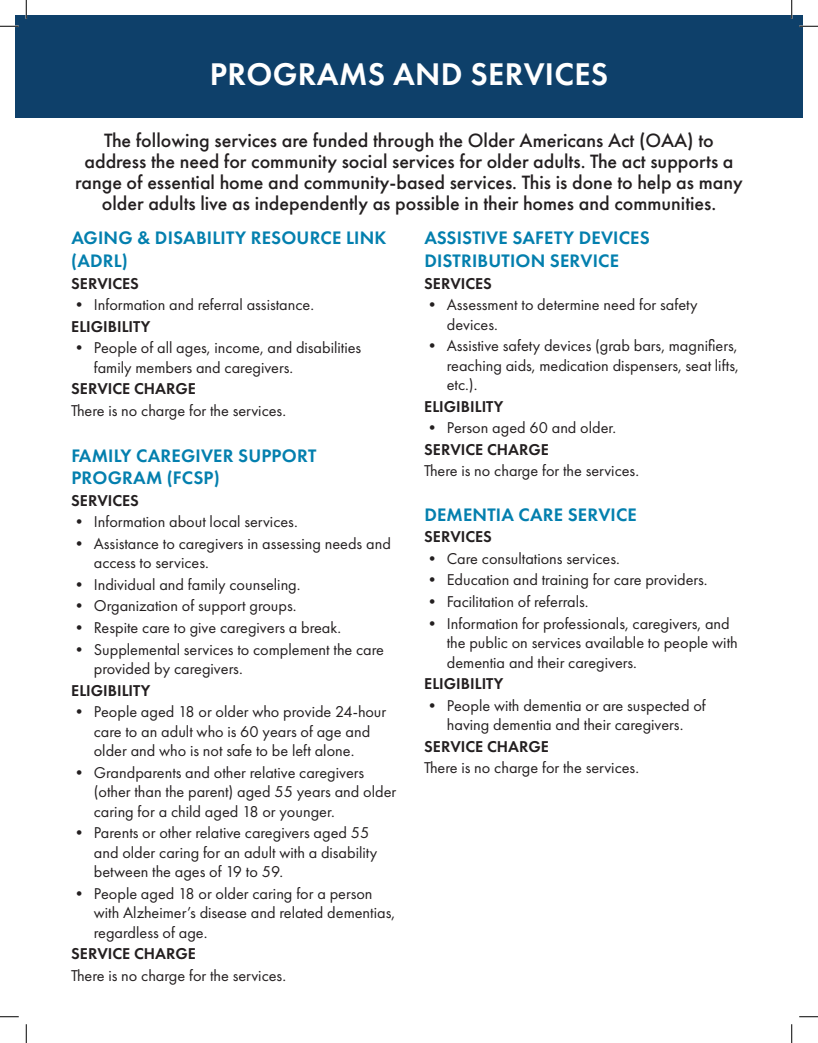
<style>
.page{position:relative;width:818px;height:1043px;background:#fff}
.page>*{position:absolute;margin:0;border:0;box-sizing:border-box;transform-origin:0 0}
.t1{font:600 32.5px "Futura PT";letter-spacing:.01em;color:#fff}
.t2{font:500 20px/21.2px "Futura PT";color:#231f20;text-align:center}
.Paragraph_Style_1{font:600 18.75px/22.5px "Futura PT";letter-spacing:.01em;color:#037fae}
.t3{font:16.25px/19.5px "Futura PT";color:#231f20}
.t4{font:600 16.25px "Futura PT";color:#231f20}
</style>
<div class="page">
<div style="left:15px;top:15px;width:787px;height:102px;background:#0e406a"></div>
<svg style="left:0;top:25px;width:19px;height:2px"></svg>
<svg style="left:799px;top:25px;width:19px;height:2px"></svg>
<svg style="left:0;top:1016px;width:19px;height:1px"></svg>
<svg style="left:799px;top:1016px;width:19px;height:1px"></svg>
<svg style="left:25px;top:0;width:2px;height:19px"></svg>
<svg style="left:25px;top:1024px;width:2px;height:18px"></svg>
<svg style="left:790px;top:0;width:2px;height:19px"></svg>
<svg style="left:791px;top:1024px;width:1px;height:18px"></svg>
<p class="t1" style="left:210px;top:54px;width:400px">PROGRAMS AND SERVICES</p>
<p class="t2" style="left:75px;top:129px;width:669px">The following services are funded through the Older Americans Act (OAA) to address the need for community social services for older adults. The act supports a range of essential home and community-based services. This is done to help as many older adults live as independently as possible in their homes and communities.</p>
<p class="Paragraph_Style_1" style="left:71px;top:227px;width:316px">AGING &amp; DISABILITY RESOURCE LINK (ADRL)</p>
<p class="t4" style="left:71px;top:273px;width:69px">SERVICES</p>
<p class="t3" style="left:71px;top:295px;width:244px">• Information and referral assistance.</p>
<p class="t4" style="left:71px;top:316px;width:81px">ELIGIBILITY</p>
<p class="t3" style="left:94px;top:338px;width:269px;text-indent:-22px">• People of all ages, income, and disabilities family members and caregivers.</p>
<p class="t4" style="left:71px;top:378px;width:126px">SERVICE CHARGE</p>
<p class="t3" style="left:71px;top:400px;width:216px">There is no charge for the services.</p>
<p class="Paragraph_Style_1" style="left:71px;top:444px;width:246px">FAMILY CAREGIVER SUPPORT<br>PROGRAM (FCSP)</p>
<p class="t4" style="left:71px;top:490px;width:69px">SERVICES</p>
<p class="t3" style="left:71px;top:512px;width:228px">• Information about local services.</p>
<p class="t3" style="left:94px;top:533px;width:298px;text-indent:-22px">• Assistance to caregivers in assessing needs and access to services.</p>
<p class="t3" style="left:71px;top:574px;width:231px">• Individual and family counseling.</p>
<p class="t3" style="left:71px;top:596px;width:227px">• Organization of support groups.</p>
<p class="t3" style="left:71px;top:617px;width:271px">• Respite care to give caregivers a break.</p>
<p class="t3" style="left:94px;top:639px;width:292px;text-indent:-22px">• Supplemental services to complement the care provided by caregivers.</p>
<p class="t4" style="left:71px;top:680px;width:81px">ELIGIBILITY</p>
<p class="t3" style="left:71px;top:702px;width:316px;text-align:center">• People aged 18 or older who provide 24-hour care to an adult who is 60 years of age and<br>older and who is not safe to be left alone.</p>
<p class="t3" style="left:94px;top:762px;width:304px;text-indent:-22px">• Grandparents and other relative caregivers (other than the parent) aged 55 years and older caring for a child aged 18 or younger.</p>
<p class="t3" style="left:94px;top:823px;width:285px;text-indent:-22px">• Parents or other relative caregivers aged 55 and older caring for an adult with a disability between the ages of 19 to 59.</p>
<p class="t3" style="left:94px;top:883px;width:303px;text-indent:-22px">• People aged 18 or older caring for a person with Alzheimer’s disease and related dementias, regardless of age.</p>
<p class="t4" style="left:71px;top:943px;width:126px">SERVICE CHARGE</p>
<p class="t3" style="left:71px;top:965px;width:216px">There is no charge for the services.</p>
<p class="Paragraph_Style_1" style="left:424px;top:227px;width:227px">ASSISTIVE SAFETY DEVICES<br>DISTRIBUTION SERVICE</p>
<p class="t4" style="left:424px;top:273px;width:69px">SERVICES</p>
<p class="t3" style="left:447px;top:295px;width:252px;text-indent:-22px">• Assessment to determine need for safety devices.</p>
<p class="t3" style="left:447px;top:336px;width:293px;text-align:justify;text-indent:-22px">• Assistive safety devices (grab bars, magnifiers, reaching aids, medication dispensers, seat lifts, etc.).</p>
<p class="t4" style="left:424px;top:396px;width:81px">ELIGIBILITY</p>
<p class="t3" style="left:424px;top:418px;width:193px">• Person aged 60 and older.</p>
<p class="t4" style="left:424px;top:439px;width:126px">SERVICE CHARGE</p>
<p class="t3" style="left:424px;top:461px;width:216px">There is no charge for the services.</p>
<p class="Paragraph_Style_1" style="left:424px;top:503px;width:214px">DEMENTIA CARE SERVICE</p>
<p class="t4" style="left:424px;top:527px;width:69px">SERVICES</p>
<p class="t3" style="left:424px;top:548px;width:197px">• Care consultations services.</p>
<p class="t3" style="left:424px;top:570px;width:285px">• Education and training for care providers.</p>
<p class="t3" style="left:424px;top:591px;width:166px">• Facilitation of referrals.</p>
<p class="t3" style="left:447px;top:613px;width:292px;text-indent:-22px">• Information for professionals, caregivers, and the public on services available to people with dementia and their caregivers.</p>
<p class="t4" style="left:424px;top:673px;width:81px">ELIGIBILITY</p>
<p class="t3" style="left:424px;top:695px;width:283px;text-align:center">• People with dementia or are suspected of having dementia and their caregivers.</p>
<p class="t4" style="left:424px;top:736px;width:126px">SERVICE CHARGE</p>
<p class="t3" style="left:424px;top:758px;width:216px">There is no charge for the services.</p>
</div>
